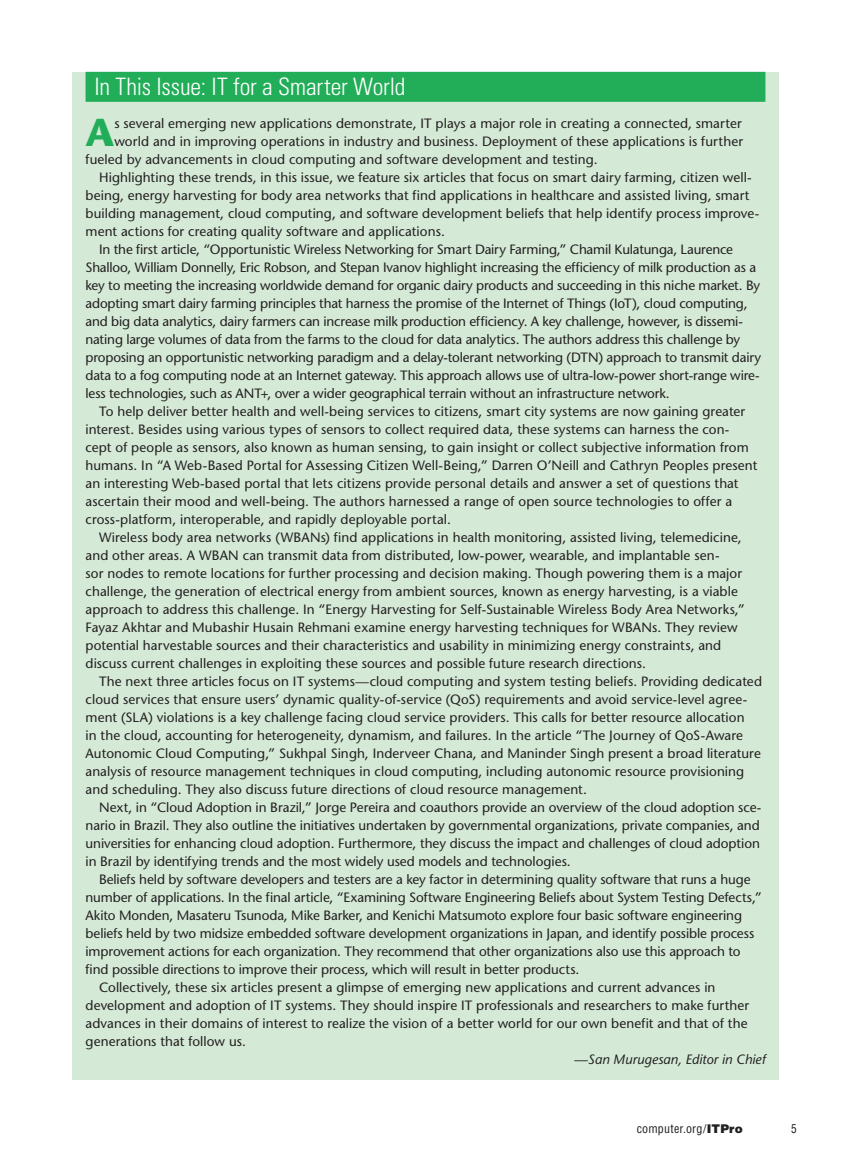
<style>
.page{position:relative;width:851px;height:1161px;background:#fff}
.page>*{position:absolute;margin:0;border:0;box-sizing:border-box;transform-origin:0 0}
.t1{font:700 38.85px "Stone Sans Std";color:#22ae58}
.t2{font:300 condensed 24px "Univers LT Std";letter-spacing:-.005em;color:#fff}
.t3{font:500 13.5px "Stone Sans Std";letter-spacing:.005em;color:#231f20}
.t4{font:500 13.5px "Stone Sans Std";letter-spacing:-.015em;color:#231f20}
.t5{font:italic 500 13.5px "Stone Sans Std";letter-spacing:.005em;color:#231f20}
.t6{font:condensed 12px "Helvetica LT Std";letter-spacing:.015em;color:#231f20}
.t7{font:condensed 12px "Helvetica LT Std";letter-spacing:.015em;color:#231f20;scale:.95 1}
.s1{font-style:normal}
.s2{font-weight:900;font-stretch:normal}
</style>
<div class="page">
<div style="left:72px;top:72px;width:706px;height:1008px;background:#d4e9d6"></div>
<div style="left:86px;top:72px;width:679px;height:30px;background:#22ae58"></div>
<p class="t2" style="left:94px;top:72px;width:312px">In This Issue: IT for a Smarter World</p>
<p class="t1" style="left:86px;top:109px;width:30px">A</p>
<p class="t3" style="left:114px;top:115px;width:628px">s several emerging new applications demonstrate, IT plays a major role in creating a connected, smarter</p>
<p class="t3" style="left:114px;top:133px;width:630px">world and in improving operations in industry and business. Deployment of these applications is further</p>
<p class="t3" style="left:86px;top:151px;width:513px">fueled by advancements in cloud computing and software development and testing.</p>
<p class="t3" style="left:99px;top:169px;width:654px">Highlighting these trends, in this issue, we feature six articles that focus on smart dairy farming, citizen well-</p>
<p class="t3" style="left:86px;top:187px;width:665px">being, energy harvesting for body area networks that find applications in healthcare and assisted living, smart</p>
<p class="t3" style="left:86px;top:205px;width:675px">building management, cloud computing, and software development beliefs that help identify process improve-</p>
<p class="t3" style="left:86px;top:223px;width:361px">ment actions for creating quality software and applications.</p>
<p class="t4" style="left:99px;top:241px;width:635px">In the first article, “Opportunistic Wireless Networking for Smart Dairy Farming,” Chamil Kulatunga, Laurence</p>
<p class="t4" style="left:86px;top:259px;width:672px">Shalloo, William Donnelly, Eric Robson, and Stepan Ivanov highlight increasing the efficiency of milk production as a</p>
<p class="t4" style="left:86px;top:277px;width:676px">key to meeting the increasing worldwide demand for organic dairy products and succeeding in this niche market. By</p>
<p class="t3" style="left:86px;top:295px;width:663px">adopting smart dairy farming principles that harness the promise of the Internet of Things (IoT), cloud computing,</p>
<p class="t4" style="left:86px;top:313px;width:659px">and big data analytics, dairy farmers can increase milk production efficiency. A key challenge, however, is dissemi-</p>
<p class="t4" style="left:86px;top:331px;width:656px">nating large volumes of data from the farms to the cloud for data analytics. The authors address this challenge by</p>
<p class="t4" style="left:86px;top:349px;width:677px">proposing an opportunistic networking paradigm and a delay-tolerant networking (DTN) approach to transmit dairy</p>
<p class="t4" style="left:86px;top:367px;width:675px">data to a fog computing node at an Internet gateway. This approach allows use of ultra-low-power short-range wire-</p>
<p class="t3" style="left:86px;top:385px;width:585px">less technologies, such as ANT+, over a wider geographical terrain without an infrastructure network.</p>
<p class="t3" style="left:99px;top:403px;width:647px">To help deliver better health and well-being services to citizens, smart city systems are now gaining greater</p>
<p class="t3" style="left:86px;top:421px;width:645px">interest. Besides using various types of sensors to collect required data, these systems can harness the con-</p>
<p class="t3" style="left:86px;top:439px;width:664px">cept of people as sensors, also known as human sensing, to gain insight or collect subjective information from</p>
<p class="t3" style="left:86px;top:457px;width:673px">humans. In “A Web-Based Portal for Assessing Citizen Well-Being,” Darren O’Neill and Cathryn Peoples present</p>
<p class="t3" style="left:86px;top:475px;width:654px">an interesting Web-based portal that lets citizens provide personal details and answer a set of questions that</p>
<p class="t3" style="left:86px;top:493px;width:648px">ascertain their mood and well-being. The authors harnessed a range of open source technologies to offer a</p>
<p class="t3" style="left:86px;top:511px;width:367px">cross-platform, interoperable, and rapidly deployable portal.</p>
<p class="t3" style="left:99px;top:529px;width:644px">Wireless body area networks (WBANs) find applications in health monitoring, assisted living, telemedicine,</p>
<p class="t3" style="left:86px;top:547px;width:635px">and other areas. A WBAN can transmit data from distributed, low-power, wearable, and implantable sen-</p>
<p class="t3" style="left:86px;top:565px;width:658px">sor nodes to remote locations for further processing and decision making. Though powering them is a major</p>
<p class="t3" style="left:86px;top:583px;width:653px">challenge, the generation of electrical energy from ambient sources, known as energy harvesting, is a viable</p>
<p class="t3" style="left:86px;top:601px;width:661px">approach to address this challenge. In “Energy Harvesting for Self-Sustainable Wireless Body Area Networks,”</p>
<p class="t3" style="left:86px;top:619px;width:653px">Fayaz Akhtar and Mubashir Husain Rehmani examine energy harvesting techniques for WBANs. They review</p>
<p class="t3" style="left:86px;top:637px;width:637px">potential harvestable sources and their characteristics and usability in minimizing energy constraints, and</p>
<p class="t3" style="left:86px;top:655px;width:562px">discuss current challenges in exploiting these sources and possible future research directions.</p>
<p class="t3" style="left:99px;top:673px;width:664px">The next three articles focus on IT systems—cloud computing and system testing beliefs. Providing dedicated</p>
<p class="t3" style="left:86px;top:691px;width:663px">cloud services that ensure users’ dynamic quality-of-service (QoS) requirements and avoid service-level agree-</p>
<p class="t3" style="left:86px;top:709px;width:660px">ment (SLA) violations is a key challenge facing cloud service providers. This calls for better resource allocation</p>
<p class="t3" style="left:86px;top:727px;width:659px">in the cloud, accounting for heterogeneity, dynamism, and failures. In the article “The Journey of QoS-Aware</p>
<p class="t3" style="left:86px;top:745px;width:676px">Autonomic Cloud Computing,” Sukhpal Singh, Inderveer Chana, and Maninder Singh present a broad literature</p>
<p class="t3" style="left:86px;top:763px;width:660px">analysis of resource management techniques in cloud computing, including autonomic resource provisioning</p>
<p class="t3" style="left:86px;top:781px;width:503px">and scheduling. They also discuss future directions of cloud resource management.</p>
<p class="t3" style="left:99px;top:799px;width:663px">Next, in “Cloud Adoption in Brazil,” Jorge Pereira and coauthors provide an overview of the cloud adoption sce-</p>
<p class="t3" style="left:86px;top:817px;width:675px">nario in Brazil. They also outline the initiatives undertaken by governmental organizations, private companies, and</p>
<p class="t3" style="left:86px;top:835px;width:676px">universities for enhancing cloud adoption. Furthermore, they discuss the impact and challenges of cloud adoption</p>
<p class="t3" style="left:86px;top:853px;width:486px">in Brazil by identifying trends and the most widely used models and technologies.</p>
<p class="t3" style="left:99px;top:871px;width:653px">Beliefs held by software developers and testers are a key factor in determining quality software that runs a huge</p>
<p class="t3" style="left:86px;top:889px;width:677px">number of applications. In the final article, “Examining Software Engineering Beliefs about System Testing Defects,”</p>
<p class="t3" style="left:86px;top:907px;width:658px">Akito Monden, Masateru Tsunoda, Mike Barker, and Kenichi Matsumoto explore four basic software engineering</p>
<p class="t3" style="left:86px;top:925px;width:670px">beliefs held by two midsize embedded software development organizations in Japan, and identify possible process</p>
<p class="t3" style="left:86px;top:943px;width:656px">improvement actions for each organization. They recommend that other organizations also use this approach to</p>
<p class="t3" style="left:86px;top:961px;width:495px">find possible directions to improve their process, which will result in better products.</p>
<p class="t3" style="left:99px;top:979px;width:618px">Collectively, these six articles present a glimpse of emerging new applications and current advances in</p>
<p class="t3" style="left:86px;top:997px;width:665px">development and adoption of IT systems. They should inspire IT professionals and researchers to make further</p>
<p class="t3" style="left:86px;top:1015px;width:663px">advances in their domains of interest to realize the vision of a better world for our own benefit and that of the</p>
<p class="t3" style="left:86px;top:1033px;width:162px">generations that follow us.</p>
<p class="t5" style="left:574px;top:1051px;width:192px"><span class="s1">—</span>San Murugesan, Editor in Chief</p>
<p class="t6" style="left:636px;top:1121px;width:108px">computer.org/<span class="s2">ITPro</span></p>
<p class="t7" style="left:791px;top:1121px;width:7px">5</p>
</div>
